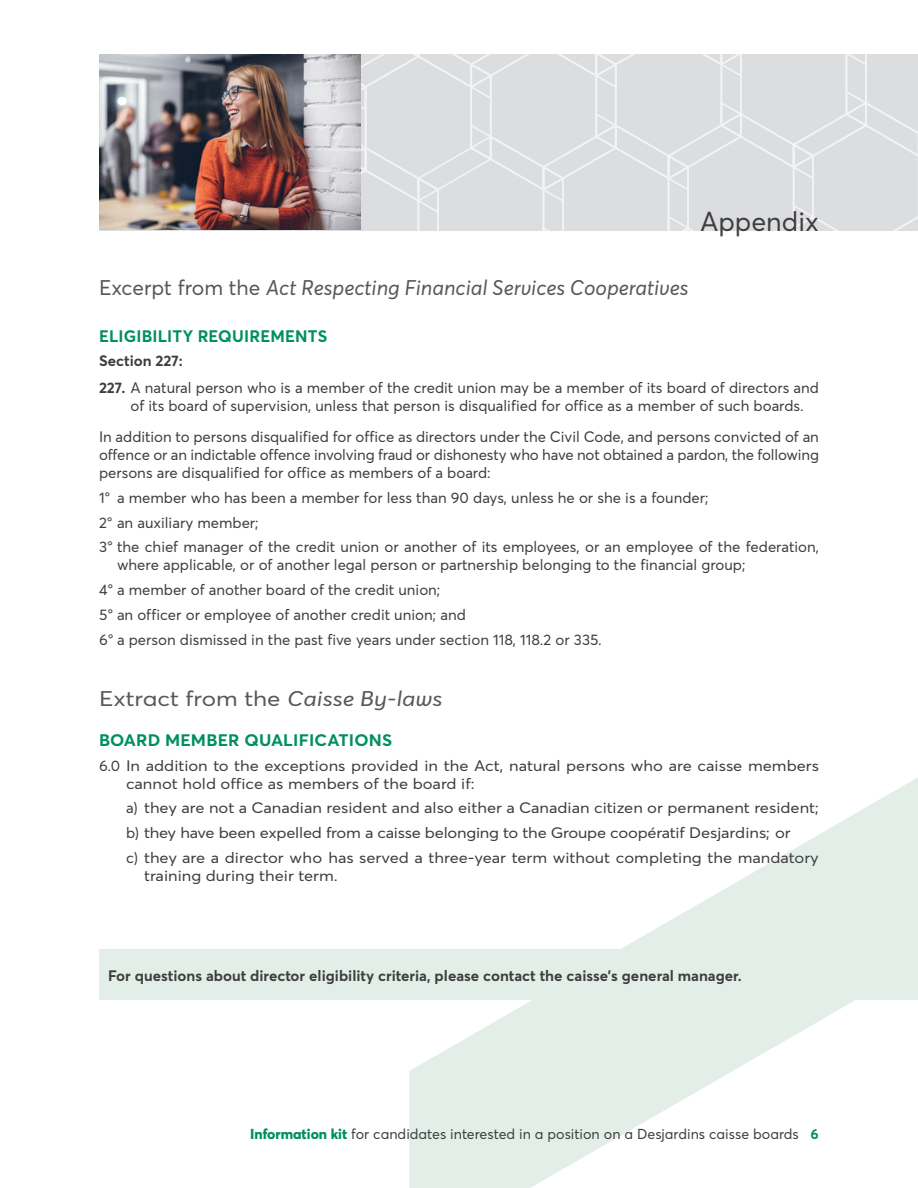
<style>
.page{position:relative;width:918px;height:1188px;background:#fff}
.page>*{position:absolute;margin:0;border:0;box-sizing:border-box;transform-origin:0 0}
.t1{font:27px "Averta";color:#3e3e3f}
.t2{font:italic 21px "Averta";color:#57585a}
.t3{font:21px "Averta";color:#57585a;scale:1.15 1}
.t4{font:700 16.5px "Averta";letter-spacing:.01em;color:#00905d;scale:1.05 1}
.t5{font:700 16.5px "Averta";letter-spacing:.01em;color:#00905d}
.t6{font:15px/24.8px "Averta";color:#3e3e3f}
.t7{font:700 15px "Averta";color:#3e3e3f}
.t8{font:15px "Averta";color:#3e3e3f;scale:1.1 1}
.t9{font:14.25px "Averta";color:#3e3e3f}
.s1{font-style:normal}
.s2{font-weight:700}
.s3{font-style:italic}
.s4{font-weight:800;color:#00905d}
.s5{font-weight:700;color:#00905d}
</style>
<div class="page">
<svg style="left:409px;top:777px;width:509px;height:411px"></svg>
<svg style="left:99px;top:54px;width:819px;height:177px;background:#dcdddf"></svg>
<img style="left:99px;top:54px;width:261px;height:176px">
<div style="left:99px;top:950px;width:819px;height:50px;background:#e3eee8"></div>
<h1 class="t1" style="left:700px;top:204px;width:120px">Appendix</h1>
<h2 class="t2" style="left:99px;top:275px;width:591px"><span class="s1">Excerpt from the</span> Act Respecting Financial Services Cooperatives</h2>
<p class="t5" style="left:99px;top:325px;width:230px">ELIGIBILITY REQUIREMENTS</p>
<p class="t6" style="left:99px;top:347px;width:721px;line-height:27px"><span class="s2">Section 227:<br>227.</span> A natural person who is a member of the credit union may be a member of its board of directors and</p>
<p class="t6" style="left:99px;top:390px;width:722px;line-height:31.5px;text-indent:32px">of its board of supervision, unless that person is disqualified for office as a member of such boards.<br>In addition to persons disqualified for office as directors under the Civil Code, and persons convicted of an</p>
<p class="t6" style="left:99px;top:446px;width:722px;line-height:18px">offence or an indictable offence involving fraud or dishonesty who have not obtained a pardon, the following persons are disqualified for office as members of a board:</p>
<p class="t6" style="left:99px;top:485px;width:722px">1° a member who has been a member for less than 90 days, unless he or she is a founder;<br>2° an auxiliary member;<br>3° the chief manager of the credit union or another of its employees, or an employee of the federation,</p>
<p class="t6" style="left:99px;top:553px;width:648px;text-indent:18px">where applicable, or of another legal person or partnership belonging to the financial group; 4° a member of another board of the credit union;<br>5° an officer or employee of another credit union; and<br>6° a person dismissed in the past five years under section 118, 118.2 or 335.</p>
<h2 class="t3" style="left:99px;top:686px;width:300px">Extract from the <span class="s3">Caisse By-laws</span></h2>
<p class="t4" style="left:99px;top:730px;width:281px">BOARD MEMBER QUALIFICATIONS</p>
<p class="t6" style="left:126px;top:756px;width:695px;line-height:18px;text-indent:-27px">6.0 In addition to the exceptions provided in the Act, natural persons who are caisse members cannot hold office as members of the board if:</p>
<p class="t6" style="left:126px;top:796px;width:695px">a) they are not a Canadian resident and also either a Canadian citizen or permanent resident; b) they have been expelled from a caisse belonging to the Groupe coopératif Desjardins; or<br>c) they are a director who has served a three-year term without completing the mandatory</p>
<p class="t8" style="left:144px;top:866px;width:178px">training during their term.</p>
<p class="t7" style="left:108px;top:966px;width:635px">For questions about director eligibility criteria, please contact the caisse’s general manager.</p>
<p class="t9" style="left:250px;top:1125px;width:570px"><span class="s4">Information kit</span> for candidates interested in a position on a Desjardins caisse boards <span class="s5">6</span></p>
</div>
